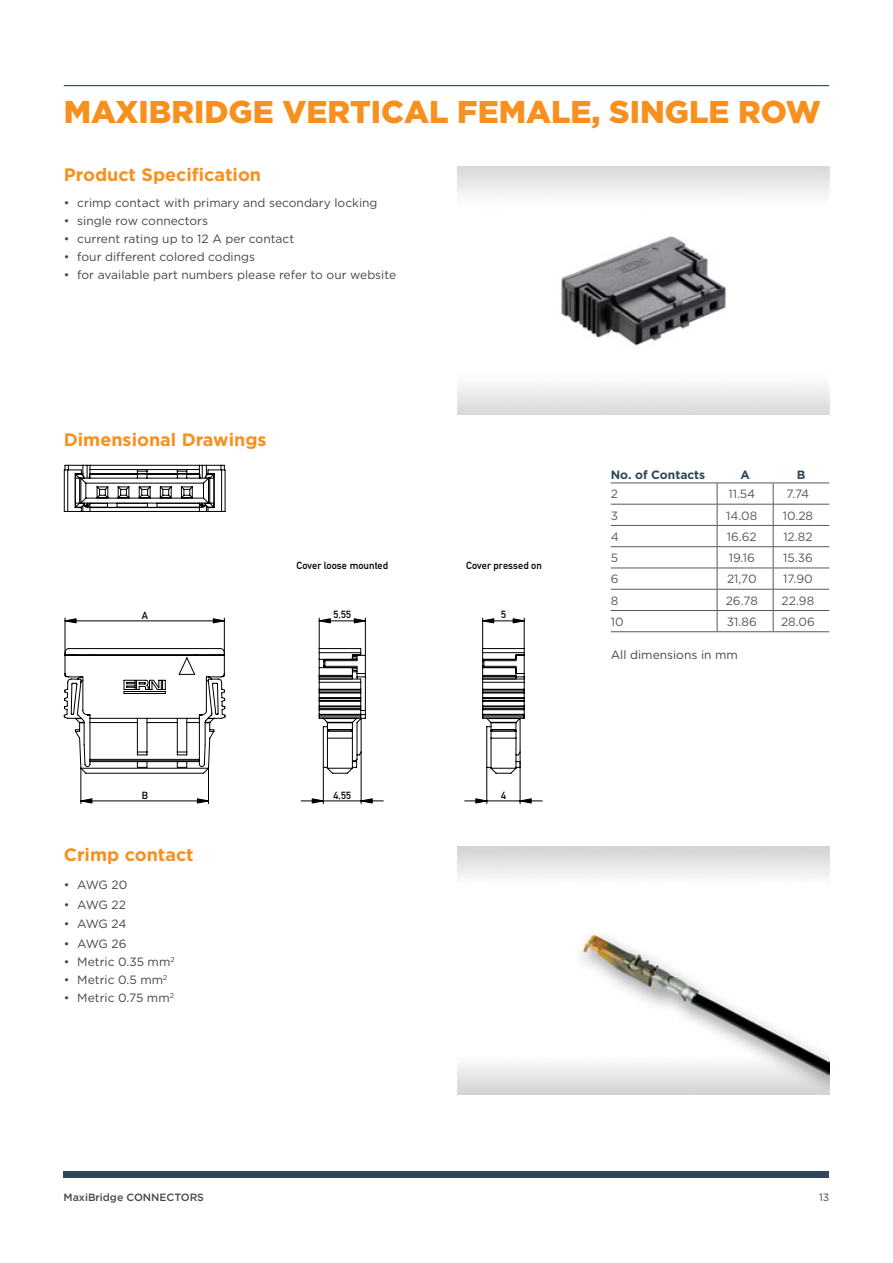
<style>
.page{position:relative;width:893px;height:1263px;background:#fff}
.page>*{position:absolute;margin:0;border:0;box-sizing:border-box;transform-origin:0 0}
.B_Body_Headline_2_Light_Teal{font:900 31.5px "Gotham";color:#f7901e}
.B_Body_Copy_Subhead{font:700 18px "Gotham";color:#f7901e}
.B_Body_Bullet{font:12px "Gotham";color:#464547}
.OI_Body_Left{font:12px "Gotham";color:#58595b}
.B_Body_Copy{font:12px "Gotham";color:#464547}
.OI_Head_Left{font:700 12px "Gotham";color:#2e4857}
.t1{font:500 10.5px "Gotham";color:#464547}
.t2{font:10.5px "Gotham";color:#464547}
.t3{font:10.2px "DIN Mittelschrift LT";letter-spacing:.005em;color:#000}
</style>
<div class="page">
<div style="left:64px;top:1172px;width:765px;height:6px;background:#2e4857"></div>
<hr style="left:64px;top:85px;width:765px;height:1px;background:#2e4857">
<img style="left:457px;top:166px;width:372px;height:248px">
<hr style="left:611px;top:483px;width:106px;height:1px;background:#58595b">
<hr style="left:717px;top:483px;width:56px;height:1px;background:#58595b">
<hr style="left:773px;top:483px;width:56px;height:1px;background:#58595b">
<svg style="left:717px;top:483px;width:1px;height:148px"></svg>
<svg style="left:773px;top:483px;width:1px;height:148px"></svg>
<hr style="left:611px;top:504px;width:106px;height:1px;background:#58595b">
<hr style="left:717px;top:504px;width:56px;height:1px;background:#58595b">
<hr style="left:773px;top:504px;width:56px;height:1px;background:#58595b">
<hr style="left:611px;top:525px;width:106px;height:1px;background:#58595b">
<hr style="left:717px;top:525px;width:56px;height:1px;background:#58595b">
<hr style="left:773px;top:525px;width:56px;height:1px;background:#58595b">
<hr style="left:611px;top:546px;width:106px;height:1px;background:#58595b">
<hr style="left:717px;top:546px;width:56px;height:1px;background:#58595b">
<hr style="left:773px;top:546px;width:56px;height:1px;background:#58595b">
<hr style="left:611px;top:568px;width:106px;height:1px;background:#58595b">
<hr style="left:717px;top:568px;width:56px;height:1px;background:#58595b">
<hr style="left:773px;top:568px;width:56px;height:1px;background:#58595b">
<hr style="left:611px;top:589px;width:106px;height:1px;background:#58595b">
<hr style="left:717px;top:589px;width:56px;height:1px;background:#58595b">
<hr style="left:773px;top:589px;width:56px;height:1px;background:#58595b">
<hr style="left:611px;top:610px;width:106px;height:1px;background:#58595b">
<hr style="left:717px;top:610px;width:56px;height:1px;background:#58595b">
<hr style="left:773px;top:610px;width:56px;height:1px;background:#58595b">
<hr style="left:611px;top:631px;width:106px;height:1px;background:#58595b">
<hr style="left:717px;top:631px;width:56px;height:1px;background:#58595b">
<hr style="left:773px;top:631px;width:56px;height:1px;background:#58595b">
<svg style="left:64px;top:465px;width:161px;height:4px"></svg>
<svg style="left:64px;top:469px;width:256px;height:208px"></svg>
<svg style="left:65px;top:618px;width:467px;height:186px"></svg>
<svg style="left:65px;top:618px;width:11px;height:5px"></svg>
<svg style="left:213px;top:618px;width:12px;height:5px"></svg>
<svg style="left:80px;top:798px;width:12px;height:5px"></svg>
<svg style="left:197px;top:798px;width:12px;height:5px"></svg>
<img style="left:457px;top:847px;width:372px;height:248px">
<p class="B_Body_Headline_2_Light_Teal" style="left:64px;top:90px;width:759px">MAXIBRIDGE VERTICAL FEMALE, SINGLE ROW</p>
<p class="B_Body_Copy_Subhead" style="left:64px;top:163px;width:199px">Product Specification</p>
<p class="B_Body_Bullet" style="left:64px;top:195px;width:315px">• crimp contact with primary and secondary locking</p>
<p class="B_Body_Bullet" style="left:64px;top:213px;width:146px">• single row connectors</p>
<p class="B_Body_Bullet" style="left:64px;top:231px;width:232px">• current rating up to 12 A per contact</p>
<p class="B_Body_Bullet" style="left:64px;top:249px;width:193px">• four different colored codings</p>
<p class="B_Body_Bullet" style="left:64px;top:267px;width:334px">• for available part numbers please refer to our website</p>
<p class="B_Body_Copy_Subhead" style="left:64px;top:428px;width:204px">Dimensional Drawings</p>
<p class="t3" style="left:297px;top:559px;width:93px">Cover loose mounted</p>
<p class="t3" style="left:466px;top:559px;width:77px">Cover pressed on</p>
<p class="t3" style="left:142px;top:609px;width:8px">A</p>
<p class="t3" style="left:501px;top:609px;width:6px">5</p>
<p class="t3" style="left:333px;top:609px;width:19px">5,55</p>
<p class="t3" style="left:142px;top:789px;width:8px">B</p>
<p class="B_Body_Copy_Subhead" style="left:64px;top:843px;width:131px">Crimp contact</p>
<p class="B_Body_Bullet" style="left:64px;top:877px;width:65px">• AWG 20</p>
<p class="B_Body_Bullet" style="left:64px;top:897px;width:64px">• AWG 22</p>
<p class="B_Body_Bullet" style="left:64px;top:916px;width:64px">• AWG 24</p>
<p class="B_Body_Bullet" style="left:64px;top:936px;width:64px">• AWG 26</p>
<p class="B_Body_Bullet" style="left:64px;top:954px;width:112px">• Metric 0.35 mm<sup>2</sup></p>
<p class="B_Body_Bullet" style="left:64px;top:972px;width:105px">• Metric 0.5 mm<sup>2</sup></p>
<p class="B_Body_Bullet" style="left:64px;top:990px;width:112px">• Metric 0.75 mm<sup>2</sup></p>
<p class="t3" style="left:333px;top:789px;width:19px">4,55</p>
<p class="t3" style="left:501px;top:789px;width:6px">4</p>
<p class="OI_Head_Left" style="left:611px;top:466px;width:96px">No. of Contacts</p>
<p class="OI_Head_Left" style="left:740px;top:466px;width:11px">A</p>
<p class="OI_Head_Left" style="left:797px;top:466px;width:10px">B</p>
<p class="OI_Body_Left" style="left:611px;top:486px;width:9px">2</p>
<p class="OI_Body_Left" style="left:728px;top:486px;width:28px">11.54</p>
<p class="OI_Body_Left" style="left:786px;top:486px;width:24px">7.74</p>
<p class="OI_Body_Left" style="left:611px;top:508px;width:9px">3</p>
<p class="OI_Body_Left" style="left:726px;top:508px;width:33px">14.08</p>
<p class="OI_Body_Left" style="left:783px;top:508px;width:32px">10.28</p>
<p class="OI_Body_Left" style="left:611px;top:529px;width:10px">4</p>
<p class="OI_Body_Left" style="left:727px;top:529px;width:31px">16.62</p>
<p class="OI_Body_Left" style="left:783px;top:529px;width:31px">12.82</p>
<p class="OI_Body_Left" style="left:611px;top:550px;width:9px">5</p>
<p class="OI_Body_Left" style="left:729px;top:550px;width:28px">19.16</p>
<p class="OI_Body_Left" style="left:783px;top:550px;width:31px">15.36</p>
<p class="OI_Body_Left" style="left:611px;top:571px;width:9px">6</p>
<p class="OI_Body_Left" style="left:727px;top:571px;width:31px">21,70</p>
<p class="OI_Body_Left" style="left:783px;top:571px;width:31px">17.90</p>
<p class="OI_Body_Left" style="left:611px;top:593px;width:9px">8</p>
<p class="OI_Body_Left" style="left:726px;top:593px;width:34px">26.78</p>
<p class="OI_Body_Left" style="left:782px;top:593px;width:34px">22.98</p>
<p class="OI_Body_Left" style="left:611px;top:614px;width:14px">10</p>
<p class="OI_Body_Left" style="left:727px;top:614px;width:31px">31.86</p>
<p class="OI_Body_Left" style="left:781px;top:614px;width:35px">28.06</p>
<p class="B_Body_Copy" style="left:611px;top:647px;width:129px">All dimensions in mm</p>
<p class="t1" style="left:64px;top:1190px;width:142px">MaxiBridge CONNECTORS</p>
<p class="t2" style="left:819px;top:1190px;width:11px">13</p>
</div>
